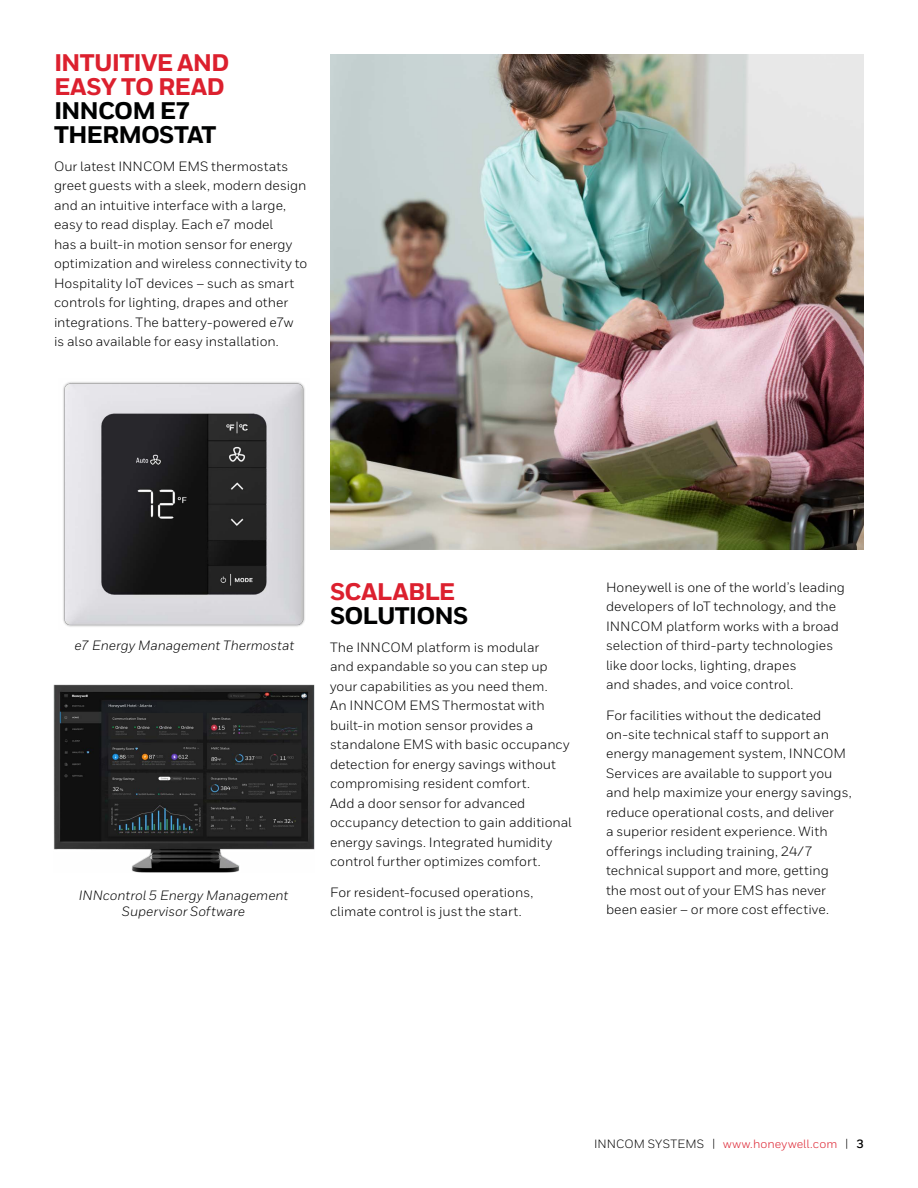
<style>
.page{position:relative;width:918px;height:1188px;background:#fff}
.page>*{position:absolute;margin:0;border:0;box-sizing:border-box;transform-origin:0 0}
.t1{font:800 24px/24px "Honeywell Sans";letter-spacing:-.03em;color:#dc202e}
.t2{font:800 24px/24px "Honeywell Sans";letter-spacing:-.04em;color:#000101}
.t3{font:13.5px/19.5px "Honeywell Sans";color:#000}
.t4{font:italic 13.5px/16.5px "Honeywell Sans";color:#000;text-align:center}
.t5{font:12px "Honeywell Sans";letter-spacing:.01em;color:#dc202e}
.s1{color:#000}
.s2{font-weight:700;color:#000}
</style>
<div class="page">
<img style="left:330px;top:54px;width:534px;height:496px">
<img style="left:63px;top:382px;width:242px;height:245px">
<img style="left:53px;top:685px;width:261px;height:187px">
<h1 class="t1" style="left:54px;top:51px;width:177px">INTUITIVE AND<br>EASY TO READ</h1>
<h1 class="t2" style="left:54px;top:99px;width:164px">INNCOM E7<br>THERMOSTAT</h1>
<p class="t3" style="left:54px;top:156px;width:255px">Our latest INNCOM EMS thermostats greet guests with a sleek, modern design and an intuitive interface with a large, easy to read display. Each e7 model<br>has a built-in motion sensor for energy optimization and wireless connectivity to Hospitality IoT devices – such as smart controls for lighting, drapes and other integrations. The battery-powered e7w<br>is also available for easy installation.</p>
<p class="t4" style="left:74px;top:637px;width:221px">e7 Energy Management Thermostat</p>
<p class="t4" style="left:79px;top:887px;width:211px">INNcontrol 5 Energy Management<br>Supervisor Software</p>
<h1 class="t1" style="left:330px;top:580px;width:127px">SCALABLE</h1>
<h1 class="t2" style="left:330px;top:604px;width:140px">SOLUTIONS</h1>
<p class="t3" style="left:330px;top:638px;width:243px">The INNCOM platform is modular<br>and expandable so you can step up your capabilities as you need them.<br>An INNCOM EMS Thermostat with built-in motion sensor provides a standalone EMS with basic occupancy detection for energy savings without compromising resident comfort.<br>Add a door sensor for advanced occupancy detection to gain additional energy savings. Integrated humidity control further optimizes comfort.</p>
<p class="t3" style="left:330px;top:882px;width:205px">For resident-focused operations, climate control is just the start.</p>
<p class="t3" style="left:606px;top:577px;width:241px">Honeywell is one of the world’s leading developers of IoT technology, and the INNCOM platform works with a broad selection of third-party technologies like door locks, lighting, drapes<br>and shades, and voice control.</p>
<p class="t3" style="left:606px;top:705px;width:247px">For facilities without the dedicated on-site technical staff to support an energy management system, INNCOM Services are available to support you and help maximize your energy savings, reduce operational costs, and deliver<br>a superior resident experience. With offerings including training, 24/7 technical support and more, getting the most out of your EMS has never been easier – or more cost effective.</p>
<p class="t5" style="left:594px;top:1136px;width:271px"><span class="s1">INNCOM SYSTEMS |</span> www.honeywell.com <span class="s1">|</span> <span class="s2">3</span></p>
</div>
